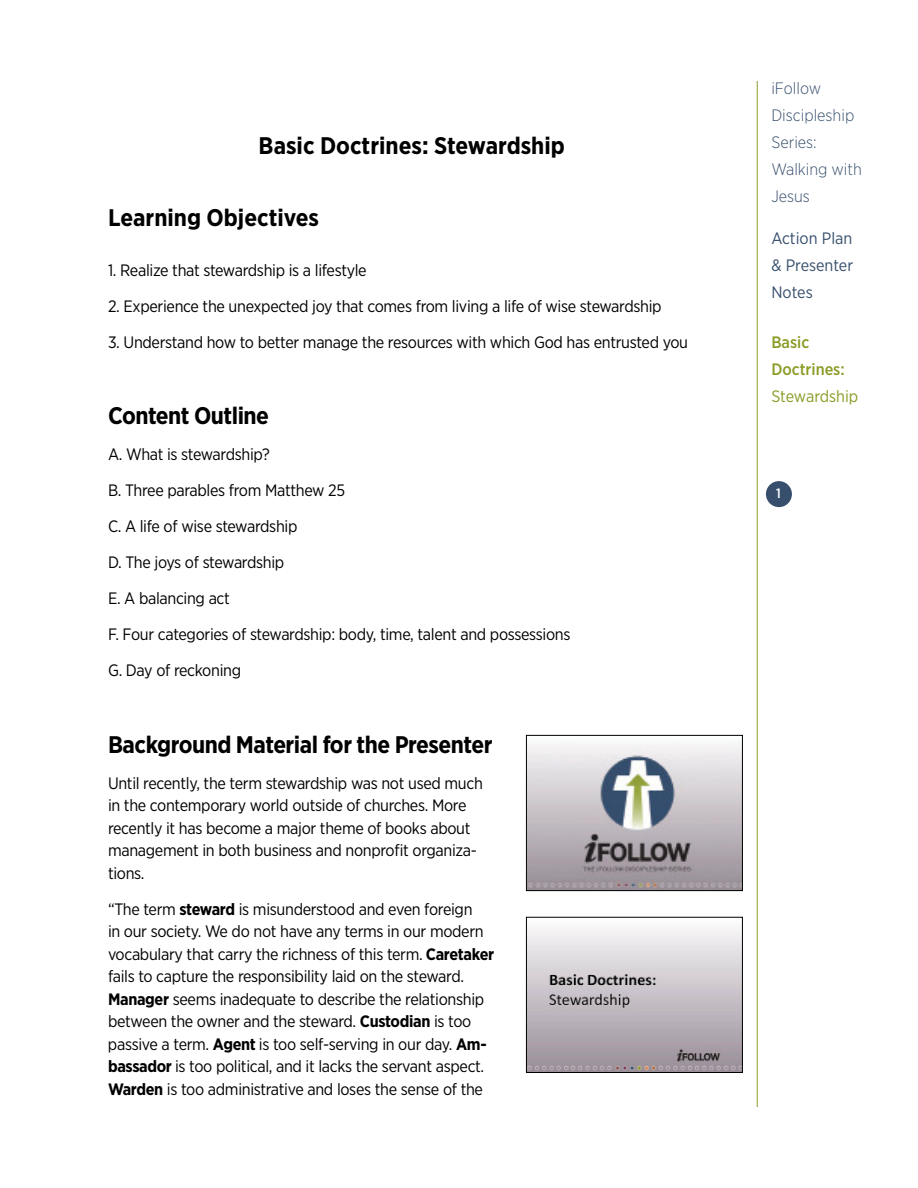
<style>
.page{position:relative;width:918px;height:1188px;background:#fff}
.page>*{position:absolute;margin:0;border:0;box-sizing:border-box;transform-origin:0 0}
.t1{font:700 24px "Gotham Narrow";letter-spacing:-.02em;color:#000}
.t2{font:700 24px "Gotham Narrow";color:#000}
.t3{font:16.5px/22.5px "Gotham Narrow";letter-spacing:-.02em;color:#000}
.t4{font:300 16.5px/27px "Gotham Narrow";color:#374f6c}
.t5{font:16.5px/27px "Gotham Narrow";color:#374f6c;text-align:justify}
.t6{font:500 16.5px/27px "Gotham Narrow";color:#8b9b25}
.t7{font:16.5px "Gotham Narrow";color:#8b9b25}
.t8{font:500 13.5px "Gotham Narrow";color:#fff}
.s1{font-weight:700}
</style>
<div class="page">
<div style="left:766px;top:481px;width:26px;height:26px;background:#374f6c;border-radius:50%"></div>
<hr style="left:757px;top:81px;width:1px;height:1026px;background:#8b9b25">
<img style="left:528px;top:744px;width:213px;height:145px">
<div style="left:526px;top:735px;width:217px;height:156px;border:1px solid #000"></div>
<img style="left:528px;top:929px;width:213px;height:142px">
<div style="left:526px;top:917px;width:217px;height:156px;border:1px solid #000"></div>
<h1 class="t2" style="left:259px;top:135px;width:308px">Basic Doctrines: Stewardship</h1>
<h1 class="t2" style="left:108px;top:207px;width:213px">Learning Objectives</h1>
<p class="t3" style="left:108px;top:259px;width:260px">1. Realize that stewardship is a lifestyle</p>
<p class="t3" style="left:108px;top:295px;width:555px">2. Experience the unexpected joy that comes from living a life of wise stewardship</p>
<p class="t3" style="left:108px;top:331px;width:582px">3. Understand how to better manage the resources with which God has entrusted you</p>
<h1 class="t1" style="left:108px;top:405px;width:163px">Content Outline</h1>
<p class="t3" style="left:108px;top:437px;width:464px;line-height:36px">A. What is stewardship?<br>B. Three parables from Matthew 25<br>C. A life of wise stewardship<br>D. The joys of stewardship<br>E. A balancing act<br>F. Four categories of stewardship: body, time, talent and possessions<br>G. Day of reckoning</p>
<h1 class="t1" style="left:108px;top:733px;width:386px">Background Material for the Presenter</h1>
<p class="t3" style="left:108px;top:772px;width:376px">Until recently, the term stewardship was not used much in the contemporary world outside of churches. More recently it has become a major theme of books about management in both business and nonprofit organiza&shy;tions.</p>
<p class="t3" style="left:108px;top:898px;width:388px">“The term <span class="s1">steward</span> is misunderstood and even foreign<br>in our society. We do not have any terms in our modern vocabulary that carry the richness of this term. <span class="s1">Caretaker </span>fails to capture the responsibility laid on the steward.<br><span class="s1">Manager</span> seems inadequate to describe the relationship between the owner and the steward. <span class="s1">Custodian</span> is too passive a term. <span class="s1">Agent</span> is too self-serving in our day. <span class="s1">Am&shy;bassador</span> is too political, and it lacks the servant aspect.<br><span class="s1">Warden</span> is too administrative and loses the sense of the</p>
<p class="t4" style="left:771px;top:76px;width:92px">iFollow<br>Discipleship<br>Series:<br>Walking with<br>Jesus</p>
<p class="t5" style="left:771px;top:226px;width:83px">Action Plan &amp; Presenter Notes</p>
<p class="t6" style="left:771px;top:330px;width:75px">Basic<br>Doctrines:</p>
<p class="t7" style="left:771px;top:389px;width:89px">Stewardship</p>
<p class="t8" style="left:776px;top:487px;width:6px">1</p>
</div>
